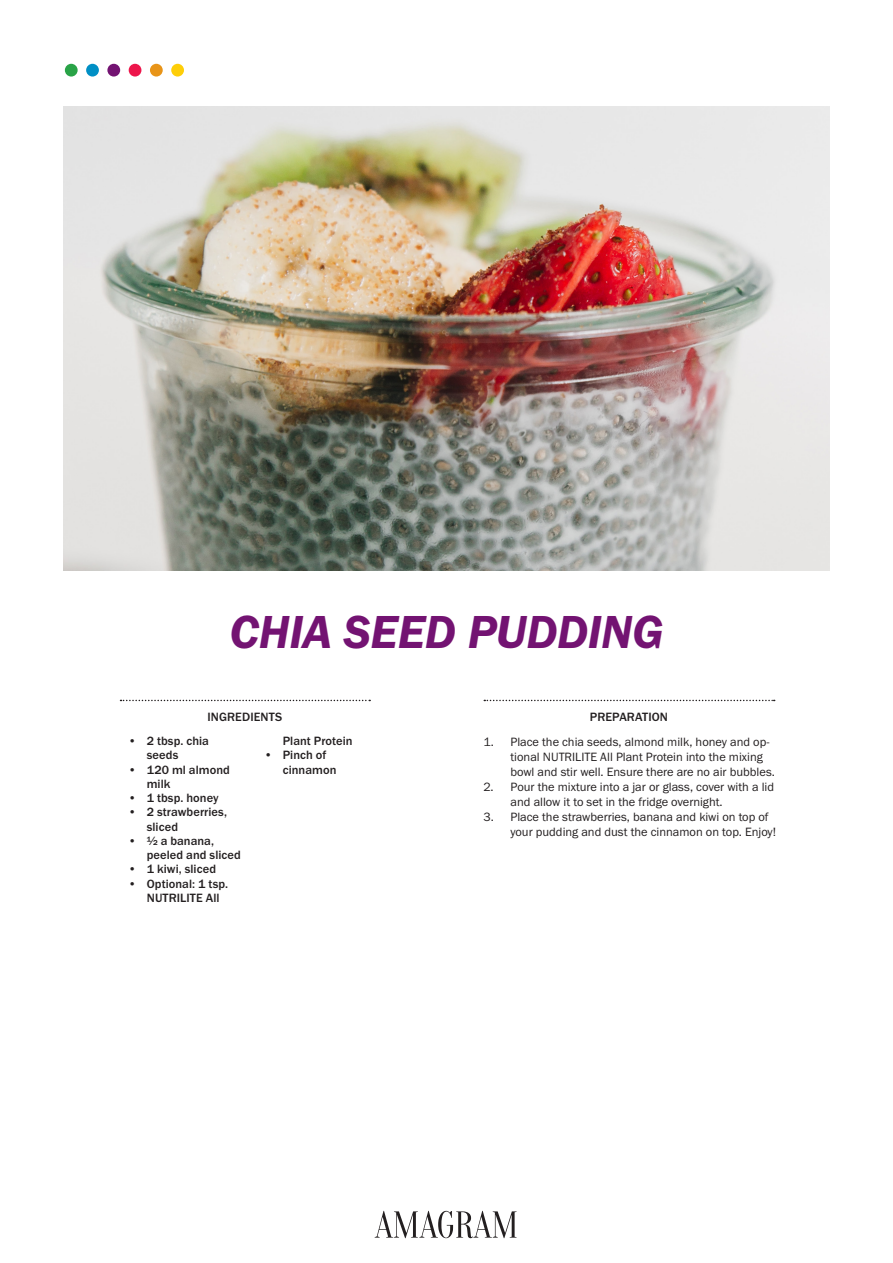
<style>
.page{position:relative;width:893px;height:1263px;background:#fff}
.page>*{position:absolute;margin:0;border:0;box-sizing:border-box;transform-origin:0 0}
.Cards_description_He{font:48px "Franklin Gothic URW Dem Ita";letter-spacing:-.01em;color:#731372}
.t1{font:12.45px/15px "Franklin Gothic URW Boo";color:#231f20}
.INGREDIENTS_Versal_8{font:500 12.45px/14.2px "Franklin Gothic URW";letter-spacing:.005em;color:#231f20}
.s1{font-family:"Franklin Gothic URW Boo";font-weight:400}
</style>
<div class="page">
<img style="left:64px;top:106px;width:765px;height:464px">
<svg style="left:484px;top:700px;width:291px;height:1px"></svg>
<svg style="left:121px;top:700px;width:249px;height:1px"></svg>
<div style="left:171px;top:64px;width:13px;height:13px;background:#fece08;border-radius:50%"></div>
<div style="left:150px;top:64px;width:13px;height:13px;background:#e89418;border-radius:50%"></div>
<div style="left:129px;top:64px;width:12px;height:13px;background:#ed164b;border-radius:50%"></div>
<div style="left:107px;top:64px;width:13px;height:13px;background:#731372;border-radius:50%"></div>
<div style="left:86px;top:64px;width:13px;height:13px;background:#008fc5;border-radius:50%"></div>
<div style="left:65px;top:64px;width:13px;height:13px;background:#29a347;border-radius:50%"></div>
<svg style="left:375px;top:1211px;width:142px;height:27px"></svg>
<p class="Cards_description_He" style="left:229px;top:601px;width:436px">CHIA SEED PUDDING</p>
<p class="INGREDIENTS_Versal_8" style="left:207px;top:710px;width:76px">INGREDIENTS</p>
<p class="INGREDIENTS_Versal_8" style="left:147px;top:734px;width:64px;text-indent:-18px"><span class="s1">•</span> 2 tbsp. chia seeds</p>
<p class="INGREDIENTS_Versal_8" style="left:147px;top:762px;width:85px;text-indent:-18px"><span class="s1">•</span> 120 ml almond milk</p>
<p class="INGREDIENTS_Versal_8" style="left:128px;top:791px;width:92px"><span class="s1">•</span> 1 tbsp. honey</p>
<p class="INGREDIENTS_Versal_8" style="left:147px;top:805px;width:82px;text-indent:-18px"><span class="s1">•</span> 2 strawberries, sliced</p>
<p class="INGREDIENTS_Versal_8" style="left:147px;top:833px;width:96px;text-indent:-18px"><span class="s1">•</span> ½ a banana, peeled and sliced</p>
<p class="INGREDIENTS_Versal_8" style="left:128px;top:862px;width:89px"><span class="s1">•</span> 1 kiwi, sliced</p>
<p class="INGREDIENTS_Versal_8" style="left:147px;top:876px;width:83px;text-indent:-18px"><span class="s1">•</span> Optional: 1 tsp.<br>NUTRILITE All</p>
<p class="INGREDIENTS_Versal_8" style="left:283px;top:734px;width:71px">Plant Protein</p>
<p class="INGREDIENTS_Versal_8" style="left:283px;top:748px;width:55px;text-indent:-18px"><span class="s1">•</span> Pinch of cinnamon</p>
<p class="INGREDIENTS_Versal_8" style="left:590px;top:710px;width:80px">PREPARATION</p>
<p class="t1" style="left:510px;top:734px;width:266px;text-indent:-27px">1. Place the chia seeds, almond milk, honey and op&shy;tional NUTRILITE All Plant Protein into the mixing bowl and stir well. Ensure there are no air bubbles.</p>
<p class="t1" style="left:510px;top:779px;width:265px;text-indent:-27px">2. Pour the mixture into a jar or glass, cover with a lid and allow it to set in the fridge overnight.</p>
<p class="t1" style="left:510px;top:809px;width:267px;text-indent:-27px">3. Place the strawberries, banana and kiwi on top of your pudding and dust the cinnamon on top. Enjoy!</p>
</div>
